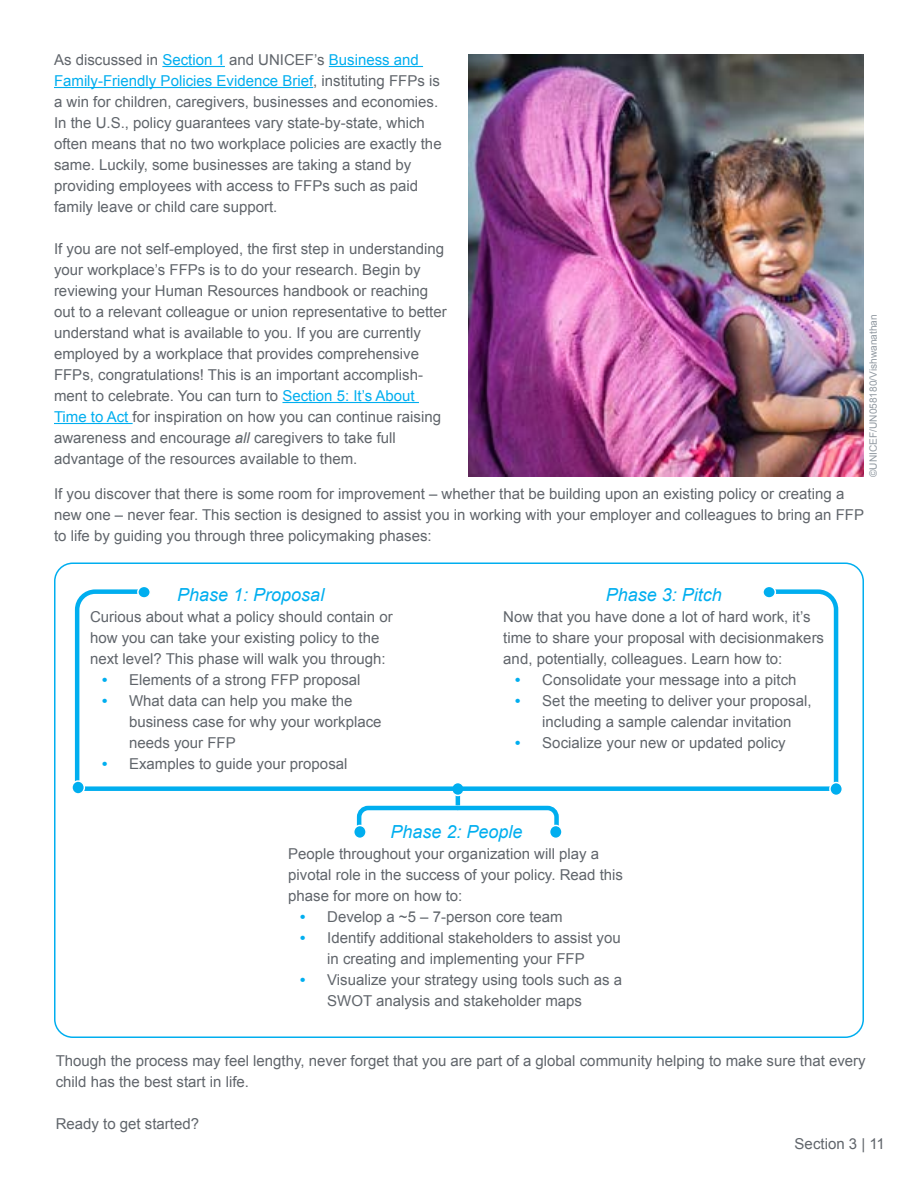
<style>
.page{position:relative;width:918px;height:1188px;background:#fff}
.page>*{position:absolute;margin:0;border:0;box-sizing:border-box;transform-origin:0 0}
.t1{font:italic 18px "Arial";color:#00aeef}
.t2{font:15px/21px "Arial";color:#60656b}
.t3{font:10.2px "Arial";color:#929aa2}
.s1{color:#00aeef}
.s2{font-style:italic}
.s3{font-weight:700;color:#00aeef}
</style>
<div class="page">
<hr style="left:162px;top:66px;width:63px;height:1px;background:#00aeef">
<hr style="left:329px;top:66px;width:94px;height:1px;background:#00aeef">
<hr style="left:54px;top:87px;width:259px;height:1px;background:#00aeef">
<hr style="left:282px;top:402px;width:137px;height:1px;background:#00aeef">
<hr style="left:54px;top:423px;width:79px;height:1px;background:#00aeef">
<svg style="left:775px;top:589px;width:64px;height:193px"></svg>
<div style="left:763px;top:586px;width:12px;height:12px;background:#00aeef;border-radius:50%"></div>
<div style="left:762px;top:586px;width:14px;height:13px;border:2px solid #fff;border-radius:50%"></div>
<hr style="left:456px;top:791px;width:4px;height:14px;background:#00aeef">
<div style="left:353px;top:825px;width:14px;height:14px;border:2px solid #fff;border-radius:50%"></div>
<svg style="left:355px;top:804px;width:204px;height:32px"></svg>
<div style="left:550px;top:825px;width:12px;height:13px;background:#00aeef;border-radius:50%"></div>
<div style="left:549px;top:825px;width:14px;height:14px;border:2px solid #fff;border-radius:50%"></div>
<div style="left:452px;top:783px;width:12px;height:12px;background:#00aeef;border-radius:50%"></div>
<div style="left:451px;top:782px;width:14px;height:14px;border:2px solid #fff;border-radius:50%"></div>
<div style="left:75px;top:786px;width:766px;height:5px;background:#00aeef"></div>
<svg style="left:74px;top:589px;width:75px;height:202px"></svg>
<div style="left:138px;top:586px;width:12px;height:12px;background:#00aeef;border-radius:50%"></div>
<div style="left:137px;top:586px;width:14px;height:13px;border:2px solid #fff;border-radius:50%"></div>
<div style="left:830px;top:783px;width:12px;height:12px;background:#00aeef;border-radius:50%"></div>
<div style="left:829px;top:782px;width:14px;height:14px;border:2px solid #fff;border-radius:50%"></div>
<div style="left:72px;top:781px;width:12px;height:13px;background:#00aeef;border-radius:50%"></div>
<div style="left:71px;top:780px;width:14px;height:15px;border:2px solid #fff;border-radius:50%"></div>
<img style="left:468px;top:54px;width:396px;height:422px">
<p class="t2" style="left:54px;top:49px;width:389px">As discussed in <span class="s1">Section 1</span> and UNICEF’s <span class="s1">Business and Family-Friendly Policies Evidence Brief</span>, instituting FFPs is a win for children, caregivers, businesses and economies.<br>In the U.S., policy guarantees vary state-by-state, which often means that no two workplace policies are exactly the same. Luckily, some businesses are taking a stand by providing employees with access to FFPs such as paid family leave or child care support.</p>
<p class="t2" style="left:54px;top:238px;width:394px">If you are not self-employed, the first step in understanding your workplace’s FFPs is to do your research. Begin by reviewing your Human Resources handbook or reaching out to a relevant colleague or union representative to better understand what is available to you. If you are currently employed by a workplace that provides comprehensive FFPs, congratulations! This is an important accomplish&shy;ment to celebrate. You can turn to <span class="s1">Section 5: It’s About Time to Act</span> for inspiration on how you can continue raising awareness and encourage <span class="s2">all</span> caregivers to take full advantage of the resources available to them.</p>
<p class="t3" style="left:867px;top:477px;width:164px;rotate:-90deg">©UNICEF/UN058180/Vishwanathan</p>
<p class="t2" style="left:54px;top:483px;width:812px">If you discover that there is some room for improvement – whether that be building upon an existing policy or creating a new one – never fear. This section is designed to assist you in working with your employer and colleagues to bring an FFP to life by guiding you through three policymaking phases:</p>
<p class="t1" style="left:177px;top:583px;width:149px">Phase 1: Proposal</p>
<p class="t2" style="left:90px;top:606px;width:304px">Curious about what a policy should contain or how you can take your existing policy to the next level? This phase will walk you through:</p>
<p class="t2" style="left:102px;top:669px;width:260px"><span class="s3">•</span> Elements of a strong FFP proposal</p>
<p class="t2" style="left:129px;top:690px;width:254px;text-indent:-27px"><span class="s3">•</span> What data can help you make the business case for why your workplace needs your FFP</p>
<p class="t2" style="left:102px;top:753px;width:247px"><span class="s3">•</span> Examples to guide your proposal</p>
<p class="t1" style="left:606px;top:583px;width:118px">Phase 3: Pitch</p>
<p class="t2" style="left:503px;top:606px;width:322px">Now that you have done a lot of hard work, it’s time to share your proposal with decisionmakers and, potentially, colleagues. Learn how to:</p>
<p class="t2" style="left:515px;top:669px;width:283px"><span class="s3">•</span> Consolidate your message into a pitch</p>
<p class="t2" style="left:515px;top:690px;width:298px;text-align:center"><span class="s3">•</span> Set the meeting to deliver your proposal, including a sample calendar invitation</p>
<p class="t2" style="left:515px;top:732px;width:272px"><span class="s3">•</span> Socialize your new or updated policy</p>
<p class="t1" style="left:390px;top:820px;width:134px">Phase 2: People</p>
<p class="t2" style="left:288px;top:843px;width:336px">People throughout your organization will play a pivotal role in the success of your policy. Read this phase for more on how to:</p>
<p class="t2" style="left:300px;top:906px;width:264px"><span class="s3">•</span> Develop a ~5 – 7-person core team</p>
<p class="t2" style="left:300px;top:927px;width:322px;text-align:center"><span class="s3">•</span> Identify additional stakeholders to assist you in creating and implementing your FFP</p>
<p class="t2" style="left:327px;top:969px;width:296px;text-indent:-27px"><span class="s3">•</span> Visualize your strategy using tools such as a<br>SWOT analysis and stakeholder maps</p>
<p class="t2" style="left:56px;top:1050px;width:812px">Though the process may feel lengthy, never forget that you are part of a global community helping to make sure that every child has the best start in life.</p>
<p class="t2" style="left:56px;top:1113px;width:145px">Ready to get started?</p>
<p class="t2" style="left:795px;top:1134px;width:92px">Section 3 | 11</p>
</div>
